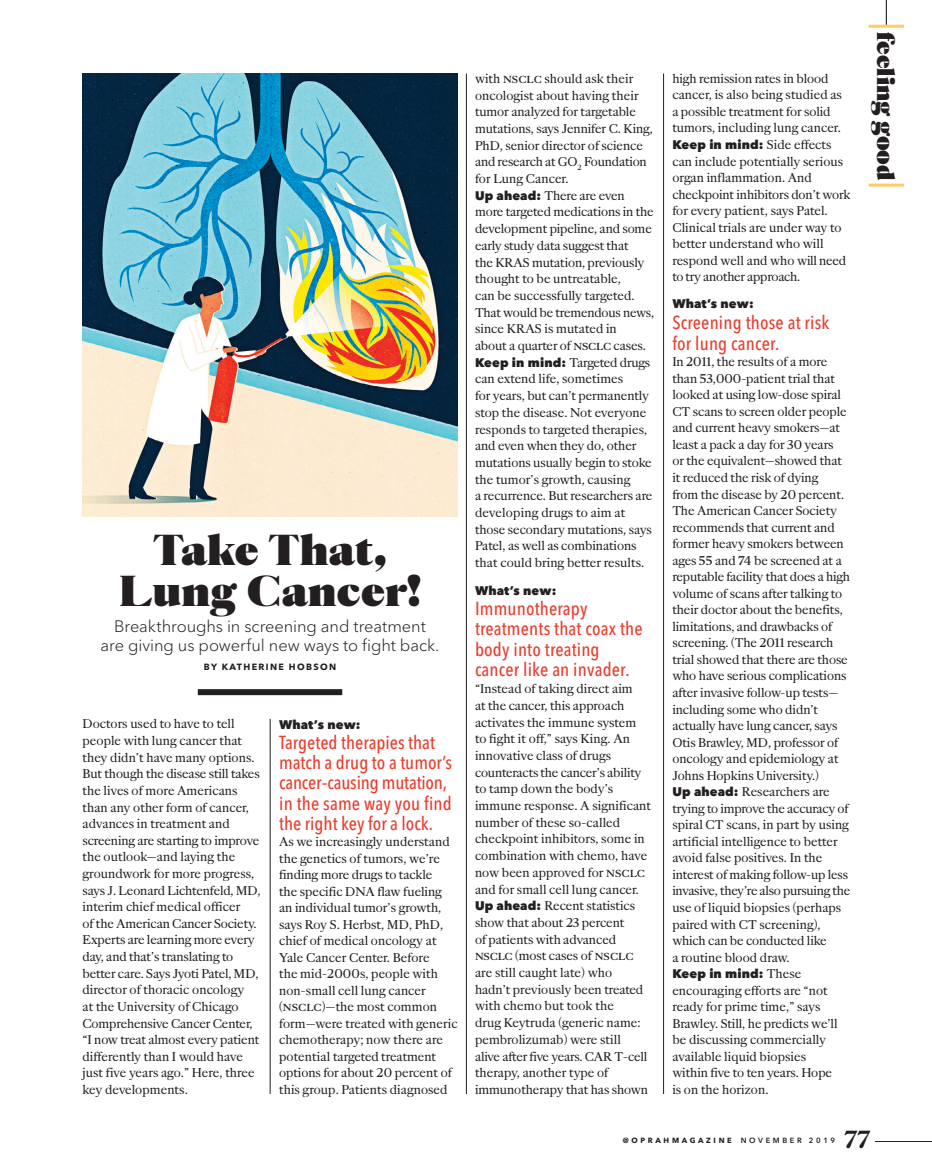
<style>
.page{position:relative;width:932px;height:1175px;background:#fff}
.page>*{position:absolute;margin:0;border:0;box-sizing:border-box;transform-origin:0 0}
.t1{font:42px/40.5px "Quase Poster";letter-spacing:.015em;color:#231f20;text-align:center}
.t2{font:24px "Quase Poster";color:#231f20}
.t3{font:500 24px "Quase Text";color:#231f20}
.t4{font:500 condensed 18.75px/20.2px "Avenir Next LT Pro";letter-spacing:.01em;color:#e93e2f}
.t5{font:300 16.5px/18.8px "Avenir Next LT Pro";letter-spacing:-.005em;color:#231f20;text-align:center}
.t6{font:12.3px/16.6px "Quase Text";color:#231f20}
.t7{font:800 12.3px "Avenir Next LT Pro";letter-spacing:.01em;color:#231f20}
.t8{font:700 9px "Avenir Next LT Pro";letter-spacing:.15em;color:#231f20}
.t9{font:700 7.5px "Avenir Next LT Pro";letter-spacing:.35em;color:#231f20}
.s1{font-family:"Avenir Next LT Pro";font-weight:800}
.s2{font-family:"Quase Text";font-weight:400}
.s3{font-weight:600}
</style>
<div class="page">
<img style="left:82px;top:73px;width:375px;height:444px">
<svg style="left:885px;top:0;width:1px;height:25px"></svg>
<hr style="left:868px;top:25px;width:36px;height:3px;background:#fecd64">
<hr style="left:868px;top:183px;width:36px;height:3px;background:#fecd64">
<hr style="left:466px;top:74px;width:1px;height:1020px;background:#231f20">
<hr style="left:663px;top:74px;width:1px;height:1020px;background:#231f20">
<hr style="left:270px;top:719px;width:1px;height:375px;background:#231f20">
<div style="left:198px;top:689px;width:144px;height:6px;background:#231f20"></div>
<hr style="left:874px;top:1141px;width:58px;height:1px;background:#231f20">
<h1 class="t1" style="left:120px;top:531px;width:302px">Take That,<br>Lung Cancer!</h1>
<h3 class="t5" style="left:101px;top:617px;width:340px">Breakthroughs in screening and treatment are giving us powerful new ways to fight back.</h3>
<p class="t8" style="left:204px;top:661px;width:134px">BY KATHERINE HOBSON</p>
<p class="t6" style="left:82px;top:715px;width:180px">Doctors used to have to tell people with lung cancer that they didn’t have many options.<br>But though the disease still takes the lives of more Americans than any other form of cancer, advances in treatment and screening are starting to improve the outlook—and laying the groundwork for more progress, says J. Leonard Lichtenfeld, MD, interim chief medical officer<br>of the American Cancer Society.<br>Experts are learning more every day, and that’s translating to better care. Says Jyoti Patel, MD, director of thoracic oncology<br>at the University of Chicago<br>Comprehensive Cancer Center, “I now treat almost every patient differently than I would have just five years ago.” Here, three key developments.</p>
<p class="t7" style="left:279px;top:716px;width:83px">What’s new:</p>
<h3 class="t4" style="left:279px;top:732px;width:174px">Targeted therapies that match a drug to a tumor’s cancer-causing mutation, in the same way you find the right key for a lock.</h3>
<p class="t6" style="left:279px;top:833px;width:180px">As we increasingly understand the genetics of tumors, we’re finding more drugs to tackle<br>the specific DNA flaw fueling an individual tumor’s growth, says Roy S. Herbst, MD, PhD, chief of medical oncology at<br>Yale Cancer Center. Before<br>the mid-2000s, people with non-small cell lung cancer (nsclc)—the most common form—were treated with generic chemotherapy; now there are potential targeted treatment options for about 20 percent of this group. Patients diagnosed</p>
<p class="t6" style="left:475px;top:70px;width:181px">with nsclc should ask their oncologist about having their tumor analyzed for targetable mutations, says Jennifer C. King,<br>PhD, senior director of science and research at GO<sub>2</sub> Foundation for Lung Cancer.<br><span class="s1">Up ahead:</span> There are even more targeted medications in the development pipeline, and some early study data suggest that<br>the KRAS mutation, previously thought to be untreatable,<br>can be successfully targeted.<br>That would be tremendous news, since KRAS is mutated in<br>about a quarter of nsclc cases.<br><span class="s1">Keep in mind:</span> Targeted drugs can extend life, sometimes<br>for years, but can’t permanently stop the disease. Not everyone responds to targeted therapies, and even when they do, other mutations usually begin to stoke the tumor’s growth, causing<br>a recurrence. But researchers are developing drugs to aim at those secondary mutations, says<br>Patel, as well as combinations that could bring better results.</p>
<p class="t7" style="left:475px;top:582px;width:83px">What’s new:</p>
<h3 class="t4" style="left:475px;top:598px;width:169px">Immunotherapy treatments that coax the body into treating cancer like an invader.</h3>
<p class="t6" style="left:475px;top:680px;width:178px">“Instead of taking direct aim<br>at the cancer, this approach activates the immune system<br>to fight it off,” says King. An innovative class of drugs counteracts the cancer’s ability to tamp down the body’s immune response. A significant number of these so-called checkpoint inhibitors, some in combination with chemo, have now been approved for nsclc and for small cell lung cancer.<br><span class="s1">Up ahead:</span> Recent statistics show that about 23 percent<br>of patients with advanced nsclc (most cases of nsclc are still caught late) who<br>hadn’t previously been treated with chemo but took the<br>drug Keytruda (generic name: pembrolizumab) were still<br>alive after five years. CAR T-cell therapy, another type of immunotherapy that has shown</p>
<p class="t6" style="left:672px;top:70px;width:171px">high remission rates in blood cancer, is also being studied as a possible treatment for solid tumors, including lung cancer.</p>
<p class="t7" style="left:672px;top:137px;width:161px">Keep in mind: <span class="s2">Side effects</span></p>
<p class="t6" style="left:672px;top:153px;width:180px">can include potentially serious organ inflammation. And checkpoint inhibitors don’t work for every patient, says Patel.<br>Clinical trials are under way to better understand who will respond well and who will need to try another approach.</p>
<p class="t7" style="left:672px;top:296px;width:83px">What’s new:</p>
<h3 class="t4" style="left:672px;top:311px;width:158px;line-height:21px">Screening those at risk for lung cancer.</h3>
<p class="t6" style="left:672px;top:353px;width:179px">In 2011, the results of a more than 53,000-patient trial that looked at using low-dose spiral<br>CT scans to screen older people and current heavy smokers—at least a pack a day for 30 years<br>or the equivalent—showed that it reduced the risk of dying<br>from the disease by 20 percent.<br>The American Cancer Society recommends that current and former heavy smokers between ages 55 and 74 be screened at a reputable facility that does a high volume of scans after talking to their doctor about the benefits, limitations, and drawbacks of screening. (The 2011 research trial showed that there are those who have serious complications after invasive follow-up tests— including some who didn’t actually have lung cancer, says<br>Otis Brawley, MD, professor of oncology and epidemiology at<br>Johns Hopkins University.)<br><span class="s1">Up ahead:</span> Researchers are trying to improve the accuracy of spiral CT scans, in part by using artificial intelligence to better avoid false positives. In the interest of making follow-up less invasive, they’re also pursuing the use of liquid biopsies (perhaps paired with CT screening), which can be conducted like<br>a routine blood draw.</p>
<p class="t7" style="left:672px;top:966px;width:130px">Keep in mind: <span class="s2">These</span></p>
<p class="t6" style="left:672px;top:981px;width:167px">encouraging efforts are “not ready for prime time,” says<br>Brawley. Still, he predicts we’ll be discussing commercially available liquid biopsies within five to ten years. Hope is on the horizon.</p>
<h2 class="t2" style="left:901px;top:32px;width:149px;rotate:90deg">feeling good</h2>
<p class="t9" style="left:623px;top:1136px;width:214px">@OPRAHMAGAZINE <span class="s3">NOVEMBER 2019</span></p>
<h2 class="t3" style="left:844px;top:1123px;width:28px">77</h2>
</div>
